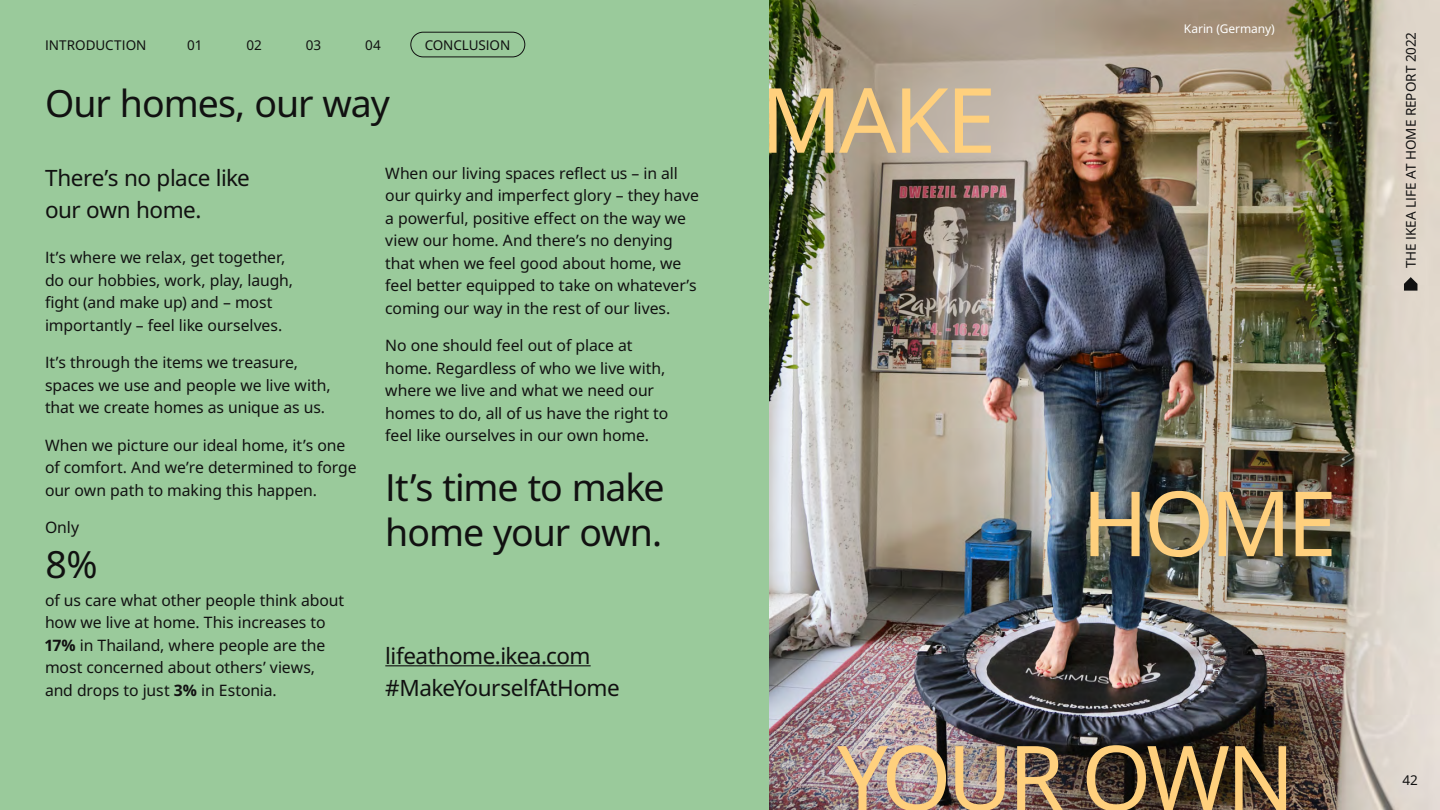
<style>
.page{position:relative;width:1440px;height:810px;background:#9aca9b}
.page>*{position:absolute;margin:0;border:0;box-sizing:border-box;transform-origin:0 0}
.t1{font:90px "Noto IKEA Latin";letter-spacing:-.05em;color:#ffd07d}
.Page_title{font:37.5px/45px "Noto IKEA Latin";letter-spacing:-.03em;color:#111}
.Stat{font:37.5px "Noto IKEA Latin";color:#111}
.Highlight{font:22.5px/32.2px "Noto IKEA Latin";letter-spacing:-.02em;color:#111}
.Body{font:15.75px/22.5px "Noto IKEA Latin";letter-spacing:-.005em;color:#111}
.t2{font:13.5px "Noto IKEA Latin";letter-spacing:-.005em;color:#111}
.Body_small{font:12px "Noto IKEA Latin";letter-spacing:-.005em;color:#fff}
.s1{font-weight:700}
</style>
<div class="page">
<img style="left:769px;top:0;width:671px;height:810px">
<div style="left:823px;top:729px;width:480px;height:81px;background:#000;opacity:.25"></div>
<div style="left:1074px;top:475px;width:274px;height:99px;background:#000;opacity:.25"></div>
<hr style="left:385px;top:665px;width:206px;height:1px;background:#111">
<svg style="left:1404px;top:277px;width:13px;height:14px"></svg>
<div style="left:410px;top:32px;width:115px;height:25px;border:1px solid #111;border-radius:12px"></div>
<p class="t2" style="left:45px;top:35px;width:103px">INTRODUCTION</p>
<p class="t2" style="left:187px;top:35px;width:17px">01</p>
<p class="t2" style="left:247px;top:35px;width:17px">02</p>
<p class="t2" style="left:306px;top:35px;width:17px">03</p>
<p class="t2" style="left:365px;top:35px;width:17px">04</p>
<p class="t2" style="left:425px;top:35px;width:87px">CONCLUSION</p>
<p class="Page_title" style="left:45px;top:79px;width:346px">Our homes, our way</p>
<p class="Highlight" style="left:45px;top:161px;width:206px">There’s no place like our own home.</p>
<p class="Body" style="left:45px;top:246px;width:250px">It’s where we relax, get together, do our hobbies, work, play, laugh, fight (and make up) and – most importantly – feel like ourselves.</p>
<p class="Body" style="left:45px;top:351px;width:287px">It’s through the items we treasure, spaces we use and people we live with, that we create homes as unique as us.</p>
<p class="Body" style="left:45px;top:433px;width:313px">When we picture our ideal home, it’s one of comfort. And we’re determined to forge our own path to making this happen.</p>
<p class="Body" style="left:45px;top:516px;width:36px">Only</p>
<p class="Stat" style="left:45px;top:538px;width:54px">8%</p>
<p class="Body" style="left:45px;top:588px;width:301px">of us care what other people think about how we live at home. This increases to <span class="s1">17%</span> in Thailand, where people are the most concerned about others’ views, and drops to just <span class="s1">3%</span> in Estonia.</p>
<p class="Body" style="left:385px;top:161px;width:315px">When our living spaces reflect us – in all our quirky and imperfect glory – they have a powerful, positive effect on the way we view our home. And there’s no denying that when we feel good about home, we feel better equipped to take on whatever’s coming our way in the rest of our lives.</p>
<p class="Body" style="left:385px;top:334px;width:285px">No one should feel out of place at home. Regardless of who we live with, where we live and what we need our homes to do, all of us have the right to feel like ourselves in our own home.</p>
<p class="Page_title" style="left:385px;top:464px;width:281px">It’s time to make home your own.</p>
<p class="Highlight" style="left:385px;top:639px;width:207px">lifeathome.ikea.com</p>
<p class="Highlight" style="left:385px;top:671px;width:236px">#MakeYourselfAtHome</p>
<p class="t1" style="left:760px;top:57px;width:237px">MAKE</p>
<p class="Body_small" style="left:1184px;top:20px;width:93px">Karin (Germany)</p>
<p class="t1" style="left:1082px;top:460px;width:257px">HOME</p>
<p class="t1" style="left:837px;top:714px;width:459px">YOUR OWN</p>
<p class="t2" style="left:1401px;top:268px;width:238px;rotate:-90deg">THE IKEA LIFE AT HOME REPORT 2022</p>
<p class="t2" style="left:1403px;top:771px;width:17px">42</p>
</div>
